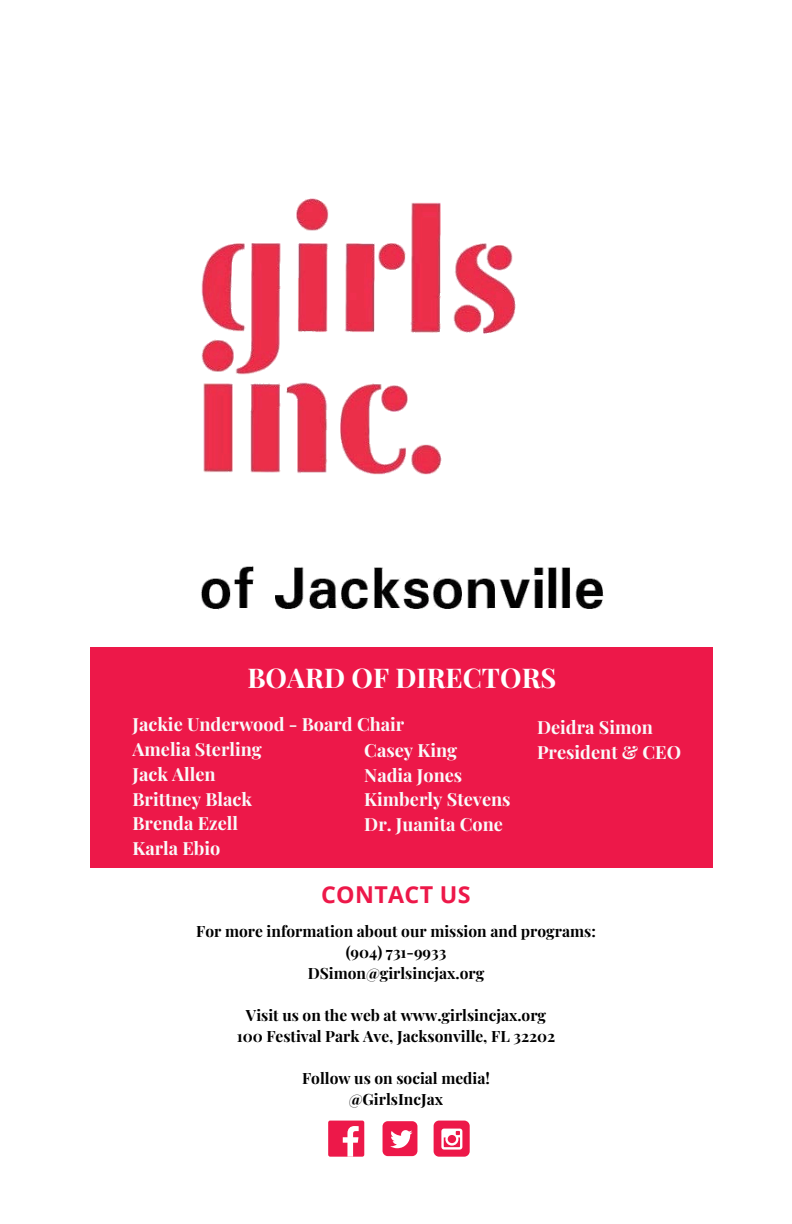
<style>
.page{position:relative;width:792px;height:1224px;background:#fff}
.page>*{position:absolute;margin:0;border:0;box-sizing:border-box;transform-origin:0 0}
.t1{font:700 27.2px "Playfair Display";color:#fff}
.t2{font:700 23.3px "Open Sans";letter-spacing:.015em;color:#ed1849}
.t3{font:700 18.1px/24.8px "Playfair Display";color:#fafafa}
.t4{font:700 15.5px "Playfair Display";color:#000}
</style>
<div class="page">
<div style="left:90px;top:647px;width:622px;height:220px;background:#ed1849"></div>
<img style="left:201px;top:198px;width:403px;height:412px">
<div style="left:328px;top:1121px;width:36px;height:36px;background:#ed1849;border-radius:2px"></div>
<svg style="left:343px;top:1126px;width:16px;height:31px"></svg>
<div style="left:383px;top:1121px;width:34px;height:35px;background:#ed1849;border-radius:5px"></div>
<svg style="left:390px;top:1130px;width:22px;height:18px"></svg>
<div style="left:434px;top:1121px;width:36px;height:36px;background:#ed1849;border-radius:5px"></div>
<svg style="left:441px;top:1129px;width:21px;height:21px"></svg>
<p class="t1" style="left:247px;top:658px;width:310px">BOARD OF DIRECTORS</p>
<h1 class="t3" style="left:132px;top:712px;width:273px">Jackie Underwood - Board Chair<br>Amelia Sterling<br>Jack Allen<br>Brittney Black<br>Brenda Ezell<br>Karla Ebio</h1>
<h3 class="t2" style="left:321px;top:878px;width:151px">CONTACT US</h3>
<h3 class="t4" style="left:196px;top:920px;width:401px">For more information about our mission and programs:</h3>
<h3 class="t4" style="left:346px;top:941px;width:102px">(904) 731-9933</h3>
<h2 class="t4" style="left:308px;top:962px;width:178px">DSimon@girlsincjax.org</h2>
<p class="t4" style="left:246px;top:1004px;width:302px">Visit us on the web at www.girlsincjax.org</p>
<p class="t4" style="left:237px;top:1025px;width:320px">100 Festival Park Ave, Jacksonville, FL 32202</p>
<p class="t4" style="left:302px;top:1067px;width:189px">Follow us on social media!</p>
<p class="t4" style="left:349px;top:1088px;width:96px">@GirlsIncJax</p>
<p class="t3" style="left:537px;top:714px;width:146px">Deidra Simon<br>President &amp; CEO</p>
<p class="t3" style="left:364px;top:737px;width:148px">Casey King<br>Nadia Jones<br>Kimberly Stevens<br>Dr. Juanita Cone</p>
</div>
